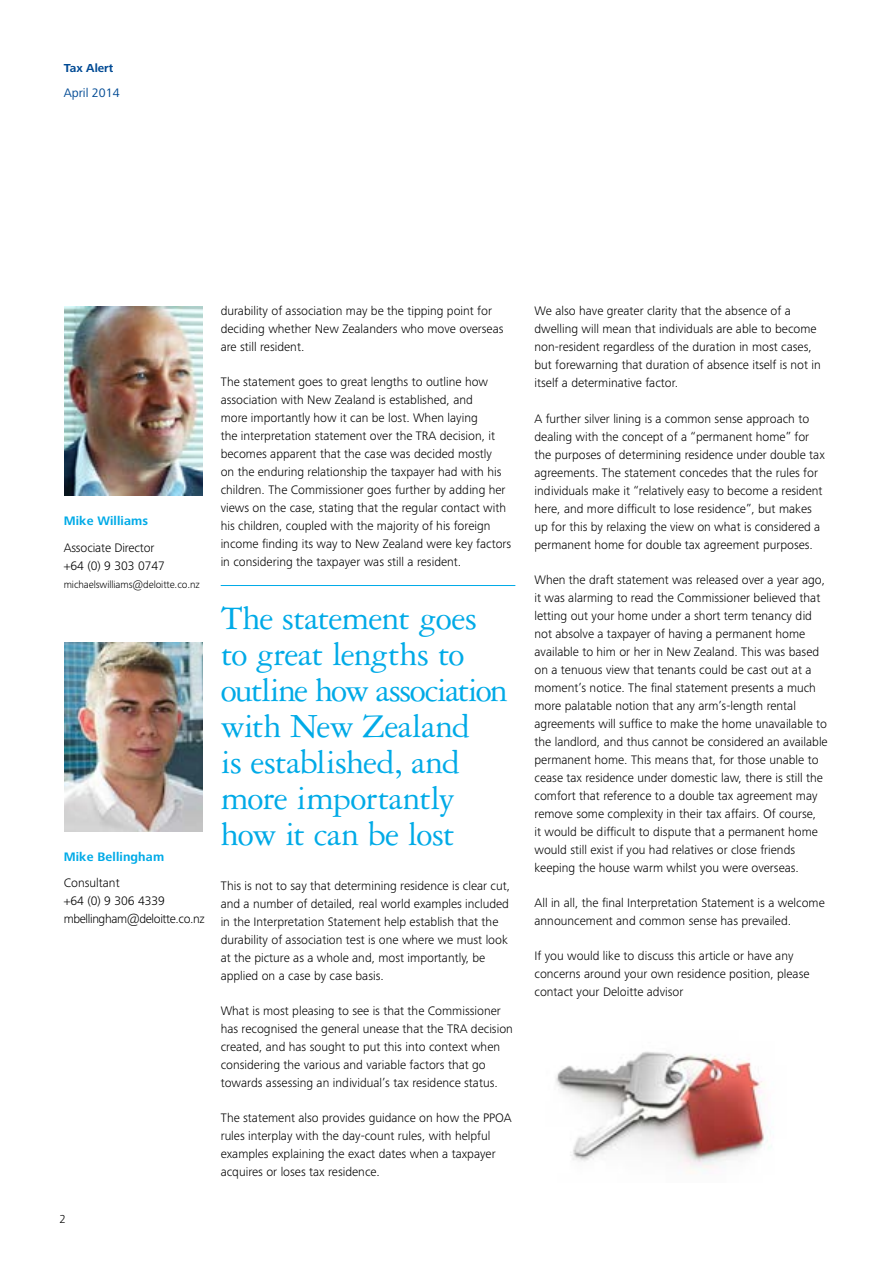
<style>
.page{position:relative;width:893px;height:1263px;background:#fff}
.page>*{position:absolute;margin:0;border:0;box-sizing:border-box;transform-origin:0 0}
.t1{font:36px/36px "Garamond 3 LT Std";letter-spacing:-.025em;color:#00aae7}
.t2{font:300 12.75px/18px "Frutiger Next Pro";color:#000}
.t3{font:300 12.75px/18px "Frutiger Next Pro";letter-spacing:-.03em;color:#000}
.t4{font:700 12.75px "Frutiger Next Pro";letter-spacing:.01em;color:#00aae7}
.t5{font:12.75px "Frutiger Next Pro";color:#004a94}
.t6{font:700 12px "Frutiger Next Pro";color:#004a94}
.t7{font:300 12px "Frutiger Next Pro";color:#000}
.t8{font:300 10.5px "Frutiger Next Pro";letter-spacing:-.01em;color:#000}
</style>
<div class="page">
<img style="left:65px;top:306px;width:138px;height:189px">
<img style="left:65px;top:642px;width:138px;height:190px">
<hr style="left:221px;top:585px;width:294px;height:1px;background:#00aae7">
<img style="left:556px;top:1051px;width:216px;height:123px">
<p class="t6" style="left:64px;top:62px;width:51px">Tax Alert</p>
<p class="t5" style="left:64px;top:86px;width:57px">April 2014</p>
<p class="t4" style="left:64px;top:514px;width:86px">Mike Williams</p>
<p class="t2" style="left:64px;top:538px;width:103px">Associate Director +64 (0) 9 303 0747</p>
<p class="t8" style="left:64px;top:578px;width:137px">michaelswilliams@deloitte.co.nz</p>
<p class="t4" style="left:64px;top:849px;width:102px">Mike Bellingham</p>
<p class="t3" style="left:64px;top:874px;width:142px">Consultant<br>+64 (0) 9 306 4339 mbellingham@deloitte.co.nz</p>
<p class="t7" style="left:60px;top:1212px;width:8px">2</p>
<p class="t2" style="left:221px;top:302px;width:284px">durability of association may be the tipping point for deciding whether New Zealanders who move overseas are still resident.</p>
<p class="t2" style="left:221px;top:373px;width:292px">The statement goes to great lengths to outline how association with New Zealand is established, and<br>more importantly how it can be lost. When laying<br>the interpretation statement over the TRA decision, it becomes apparent that the case was decided mostly<br>on the enduring relationship the taxpayer had with his children. The Commissioner goes further by adding her views on the case, stating that the regular contact with his children, coupled with the majority of his foreign income finding its way to New Zealand were key factors in considering the taxpayer was still a resident.</p>
<h1 class="t1" style="left:221px;top:600px;width:288px">The statement goes to great lengths to outline how association with New Zealand<br>is established, and more importantly how it can be lost</h1>
<p class="t2" style="left:221px;top:876px;width:291px">This is not to say that determining residence is clear cut, and a number of detailed, real world examples included in the Interpretation Statement help establish that the durability of association test is one where we must look at the picture as a whole and, most importantly, be applied on a case by case basis.</p>
<p class="t2" style="left:221px;top:1001px;width:294px">What is most pleasing to see is that the Commissioner has recognised the general unease that the TRA decision created, and has sought to put this into context when considering the various and variable factors that go towards assessing an individual’s tax residence status.</p>
<p class="t2" style="left:221px;top:1108px;width:292px">The statement also provides guidance on how the PPOA rules interplay with the day-count rules, with helpful examples explaining the exact dates when a taxpayer acquires or loses tax residence.</p>
<p class="t2" style="left:534px;top:302px;width:288px">We also have greater clarity that the absence of a dwelling will mean that individuals are able to become non-resident regardless of the duration in most cases, but forewarning that duration of absence itself is not in itself a determinative factor.</p>
<p class="t2" style="left:534px;top:409px;width:292px">A further silver lining is a common sense approach to dealing with the concept of a “permanent home” for the purposes of determining residence under double tax agreements. The statement concedes that the rules for individuals make it “relatively easy to become a resident here, and more difficult to lose residence”, but makes up for this by relaxing the view on what is considered a permanent home for double tax agreement purposes.</p>
<p class="t2" style="left:534px;top:570px;width:295px">When the draft statement was released over a year ago, it was alarming to read the Commissioner believed that letting out your home under a short term tenancy did not absolve a taxpayer of having a permanent home available to him or her in New Zealand. This was based on a tenuous view that tenants could be cast out at a moment’s notice. The final statement presents a much more palatable notion that any arm’s-length rental agreements will suffice to make the home unavailable to the landlord, and thus cannot be considered an available permanent home. This means that, for those unable to cease tax residence under domestic law, there is still the comfort that reference to a double tax agreement may remove some complexity in their tax affairs. Of course,<br>it would be difficult to dispute that a permanent home would still exist if you had relatives or close friends keeping the house warm whilst you were overseas.</p>
<p class="t2" style="left:534px;top:893px;width:292px">All in all, the final Interpretation Statement is a welcome announcement and common sense has prevailed.</p>
<p class="t2" style="left:534px;top:946px;width:277px">If you would like to discuss this article or have any concerns around your own residence position, please contact your Deloitte advisor</p>
</div>
